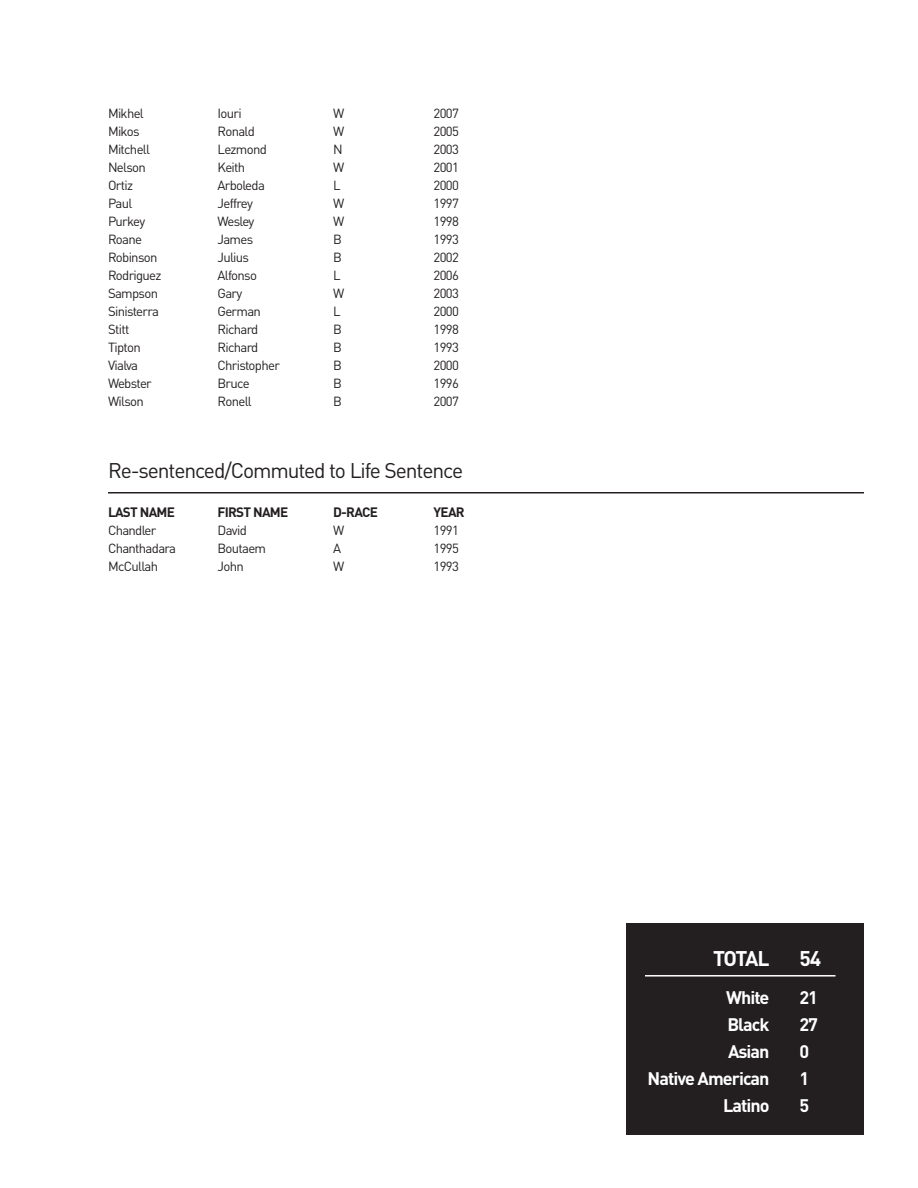
<style>
.page{position:relative;width:918px;height:1188px;background:#fff}
.page>*{position:absolute;margin:0;border:0;box-sizing:border-box;transform-origin:0 0}
.t1{font:21px "DIN";letter-spacing:-.05em;color:#231f20}
.t2{font:700 21px "DIN";letter-spacing:-.075em;color:#fff}
.t3{font:700 18px "DIN";letter-spacing:-.055em;color:#fff}
.t4{font:700 13.5px "DIN";letter-spacing:-.055em;color:#231f20}
.t5{font:13.2px "DIN";letter-spacing:-.05em;color:#231f20}
</style>
<div class="page">
<div style="left:626px;top:923px;width:238px;height:212px;background:#231f20"></div>
<hr style="left:645px;top:975px;width:191px;height:2px;background:#fff">
<hr style="left:108px;top:492px;width:756px;height:2px;background:#231f20">
<p class="t5" style="left:108px;top:105px;width:37px">Mikhel</p>
<p class="t5" style="left:218px;top:105px;width:26px">Iouri</p>
<p class="t5" style="left:333px;top:105px;width:13px">W</p>
<p class="t5" style="left:434px;top:105px;width:27px">2007</p>
<p class="t5" style="left:108px;top:123px;width:33px">Mikos</p>
<p class="t5" style="left:218px;top:123px;width:39px">Ronald</p>
<p class="t5" style="left:333px;top:123px;width:13px">W</p>
<p class="t5" style="left:434px;top:123px;width:27px">2005</p>
<p class="t5" style="left:108px;top:141px;width:44px">Mitchell</p>
<p class="t5" style="left:218px;top:141px;width:51px">Lezmond</p>
<p class="t5" style="left:333px;top:141px;width:11px">N</p>
<p class="t5" style="left:434px;top:141px;width:27px">2003</p>
<p class="t5" style="left:108px;top:159px;width:39px">Nelson</p>
<p class="t5" style="left:218px;top:159px;width:29px">Keith</p>
<p class="t5" style="left:333px;top:159px;width:13px">W</p>
<p class="t5" style="left:434px;top:159px;width:27px">2001</p>
<p class="t5" style="left:108px;top:177px;width:27px">Ortiz</p>
<p class="t5" style="left:218px;top:177px;width:49px">Arboleda</p>
<p class="t5" style="left:333px;top:177px;width:9px">L</p>
<p class="t5" style="left:434px;top:177px;width:27px">2000</p>
<p class="t5" style="left:108px;top:195px;width:26px">Paul</p>
<p class="t5" style="left:218px;top:195px;width:37px">Jeffrey</p>
<p class="t5" style="left:333px;top:195px;width:13px">W</p>
<p class="t5" style="left:434px;top:195px;width:27px">1997</p>
<p class="t5" style="left:108px;top:213px;width:39px">Purkey</p>
<p class="t5" style="left:218px;top:213px;width:38px">Wesley</p>
<p class="t5" style="left:333px;top:213px;width:13px">W</p>
<p class="t5" style="left:434px;top:213px;width:27px">1998</p>
<p class="t5" style="left:108px;top:231px;width:36px">Roane</p>
<p class="t5" style="left:218px;top:231px;width:37px">James</p>
<p class="t5" style="left:333px;top:231px;width:10px">B</p>
<p class="t5" style="left:434px;top:231px;width:27px">1993</p>
<p class="t5" style="left:108px;top:249px;width:51px">Robinson</p>
<p class="t5" style="left:218px;top:249px;width:33px">Julius</p>
<p class="t5" style="left:333px;top:249px;width:10px">B</p>
<p class="t5" style="left:434px;top:249px;width:27px">2002</p>
<p class="t5" style="left:108px;top:267px;width:55px">Rodriguez</p>
<p class="t5" style="left:218px;top:267px;width:41px">Alfonso</p>
<p class="t5" style="left:333px;top:267px;width:9px">L</p>
<p class="t5" style="left:434px;top:267px;width:27px">2006</p>
<p class="t5" style="left:108px;top:285px;width:52px">Sampson</p>
<p class="t5" style="left:218px;top:285px;width:26px">Gary</p>
<p class="t5" style="left:333px;top:285px;width:13px">W</p>
<p class="t5" style="left:434px;top:285px;width:27px">2003</p>
<p class="t5" style="left:108px;top:303px;width:53px">Sinisterra</p>
<p class="t5" style="left:218px;top:303px;width:45px">German</p>
<p class="t5" style="left:333px;top:303px;width:9px">L</p>
<p class="t5" style="left:434px;top:303px;width:27px">2000</p>
<p class="t5" style="left:108px;top:321px;width:23px">Stitt</p>
<p class="t5" style="left:218px;top:321px;width:42px">Richard</p>
<p class="t5" style="left:333px;top:321px;width:10px">B</p>
<p class="t5" style="left:434px;top:321px;width:27px">1998</p>
<p class="t5" style="left:108px;top:339px;width:34px">Tipton</p>
<p class="t5" style="left:218px;top:339px;width:42px">Richard</p>
<p class="t5" style="left:333px;top:339px;width:10px">B</p>
<p class="t5" style="left:434px;top:339px;width:27px">1993</p>
<p class="t5" style="left:108px;top:357px;width:31px">Vialva</p>
<p class="t5" style="left:218px;top:357px;width:64px">Christopher</p>
<p class="t5" style="left:333px;top:357px;width:10px">B</p>
<p class="t5" style="left:434px;top:357px;width:27px">2000</p>
<p class="t5" style="left:108px;top:375px;width:45px">Webster</p>
<p class="t5" style="left:218px;top:375px;width:34px">Bruce</p>
<p class="t5" style="left:333px;top:375px;width:10px">B</p>
<p class="t5" style="left:434px;top:375px;width:27px">1996</p>
<p class="t5" style="left:108px;top:393px;width:37px">Wilson</p>
<p class="t5" style="left:218px;top:393px;width:36px">Ronell</p>
<p class="t5" style="left:333px;top:393px;width:10px">B</p>
<p class="t5" style="left:434px;top:393px;width:27px">2007</p>
<h1 class="t1" style="left:108px;top:458px;width:357px">Re-sentenced/Commuted to Life Sentence</h1>
<p class="t4" style="left:108px;top:504px;width:69px">LAST NAME</p>
<p class="t4" style="left:218px;top:504px;width:72px">FIRST NAME</p>
<p class="t4" style="left:333px;top:504px;width:46px">D-RACE</p>
<p class="t4" style="left:434px;top:504px;width:33px">YEAR</p>
<p class="t5" style="left:108px;top:522px;width:50px">Chandler</p>
<p class="t5" style="left:218px;top:522px;width:31px">David</p>
<p class="t5" style="left:333px;top:522px;width:13px">W</p>
<p class="t5" style="left:434px;top:522px;width:27px">1991</p>
<p class="t5" style="left:108px;top:540px;width:70px">Chanthadara</p>
<p class="t5" style="left:218px;top:540px;width:50px">Boutaem</p>
<p class="t5" style="left:333px;top:540px;width:10px">A</p>
<p class="t5" style="left:434px;top:540px;width:27px">1995</p>
<p class="t5" style="left:108px;top:558px;width:52px">McCullah</p>
<p class="t5" style="left:218px;top:558px;width:28px">John</p>
<p class="t5" style="left:333px;top:558px;width:13px">W</p>
<p class="t5" style="left:434px;top:558px;width:27px">1993</p>
<h1 class="t2" style="left:713px;top:946px;width:58px">TOTAL</h1>
<h1 class="t2" style="left:800px;top:946px;width:23px">54</h1>
<h2 class="t3" style="left:726px;top:987px;width:45px">White</h2>
<h2 class="t3" style="left:800px;top:987px;width:20px">21</h2>
<h2 class="t3" style="left:727px;top:1014px;width:44px">Black</h2>
<h2 class="t3" style="left:800px;top:1014px;width:20px">27</h2>
<h2 class="t3" style="left:728px;top:1041px;width:43px">Asian</h2>
<h2 class="t3" style="left:800px;top:1041px;width:11px">0</h2>
<h2 class="t3" style="left:648px;top:1068px;width:123px">Native American</h2>
<h2 class="t3" style="left:800px;top:1068px;width:11px">1</h2>
<h2 class="t3" style="left:723px;top:1095px;width:48px">Latino</h2>
<h2 class="t3" style="left:800px;top:1095px;width:11px">5</h2>
</div>
